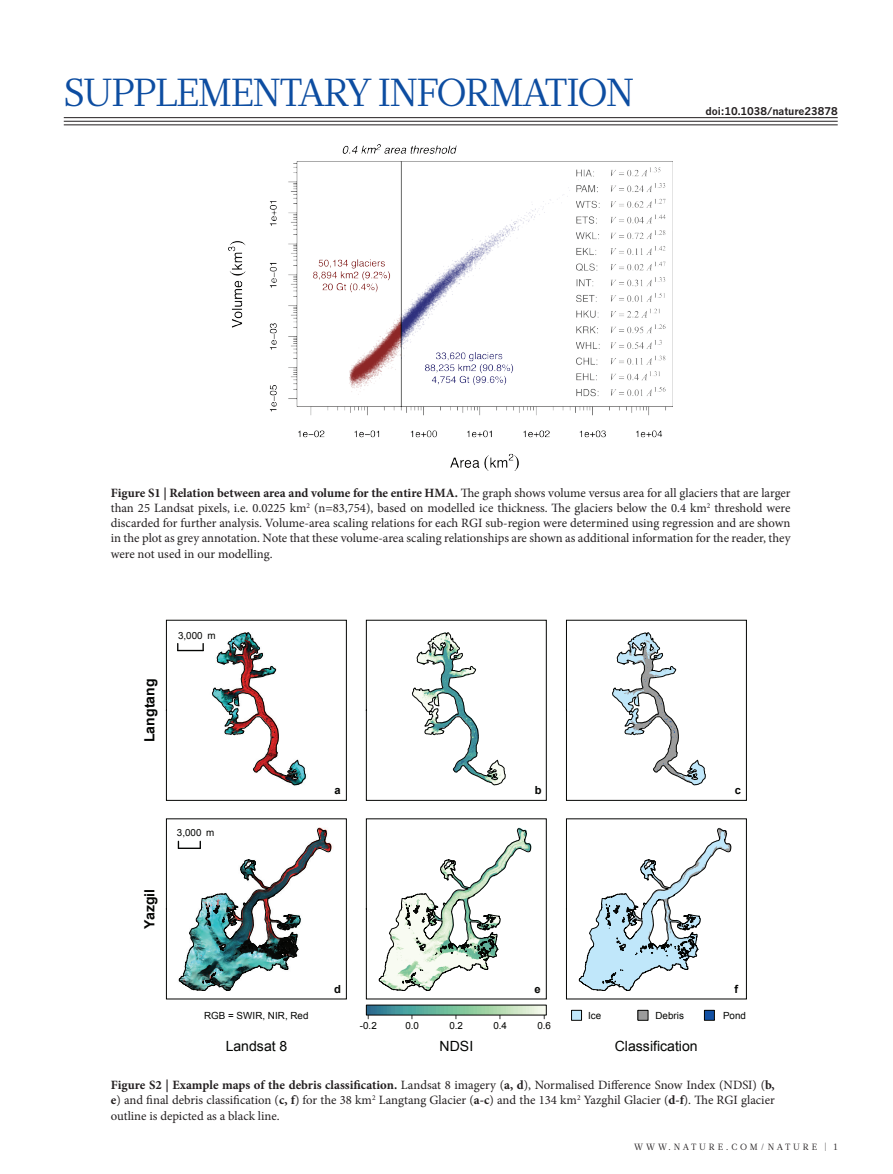
<style>
.page{position:relative;width:893px;height:1174px;background:#fff}
.page>*{position:absolute;margin:0;border:0;box-sizing:border-box;transform-origin:0 0}
.ARTICLE_TYPE_SMALL{font:39px "Glosa Math";letter-spacing:-.04em;color:#0d4da1}
.t1{font:14.1px "Arial";color:#040503}
.t2{font:700 14.1px "Arial";letter-spacing:.005em;color:#040503}
.t3{font:12.75px/15.3px "Minion Pro";color:#231f20;text-align:justify}
.t4{font:700 11.1px "Arial";color:#040503}
.t5{font:700 10.5px "News Gothic MTOT";letter-spacing:-.005em;color:#231f20}
.t6{font:9.75px/11.4px "Arial";color:#040503;text-align:center}
.t7{font:9px "Glosa Math";letter-spacing:.315em;color:#231f20}
.s1{font-weight:700}
</style>
<div class="page">
<hr style="left:64px;top:117px;width:774px;height:1px;background:#231f20">
<hr style="left:64px;top:121px;width:774px;height:1px;background:#231f20">
<hr style="left:64px;top:125px;width:774px;height:1px;background:#231f20">
<img style="left:229px;top:145px;width:444px;height:325px">
<svg style="left:366px;top:818px;width:181px;height:181px"></svg>
<svg style="left:566px;top:818px;width:181px;height:181px"></svg>
<svg style="left:166px;top:818px;width:181px;height:181px"></svg>
<hr style="left:178px;top:847px;width:22px;height:2px;background:#040503">
<svg style="left:166px;top:619px;width:181px;height:182px"></svg>
<svg style="left:366px;top:619px;width:181px;height:182px"></svg>
<svg style="left:566px;top:619px;width:181px;height:182px"></svg>
<div style="left:366px;top:1005px;width:179px;height:10px;background:#f6faee"></div>
<div style="left:366px;top:1005px;width:174px;height:10px;background:#f0f7e7"></div>
<div style="left:366px;top:1005px;width:171px;height:10px;background:#ecf5e2"></div>
<div style="left:366px;top:1005px;width:168px;height:10px;background:#e6f1dc"></div>
<div style="left:366px;top:1005px;width:163px;height:10px;background:#deedd5"></div>
<div style="left:366px;top:1005px;width:160px;height:10px;background:#daecd1"></div>
<div style="left:366px;top:1005px;width:156px;height:10px;background:#d5e9cc"></div>
<div style="left:366px;top:1005px;width:151px;height:10px;background:#cee6c6"></div>
<div style="left:366px;top:1005px;width:147px;height:10px;background:#c9e4c1"></div>
<div style="left:366px;top:1005px;width:145px;height:10px;background:#c7e3bd"></div>
<div style="left:366px;top:1005px;width:142px;height:10px;background:#c0e0ba"></div>
<div style="left:366px;top:1005px;width:139px;height:10px;background:#bbdeb6"></div>
<div style="left:366px;top:1005px;width:135px;height:10px;background:#b5dbb1"></div>
<div style="left:366px;top:1005px;width:131px;height:10px;background:#aed8ab"></div>
<div style="left:366px;top:1005px;width:128px;height:10px;background:#aad7aa"></div>
<div style="left:366px;top:1005px;width:125px;height:10px;background:#a5d5a5"></div>
<div style="left:366px;top:1005px;width:123px;height:10px;background:#a1d3a3"></div>
<div style="left:366px;top:1005px;width:119px;height:10px;background:#9cd2a2"></div>
<div style="left:366px;top:1005px;width:115px;height:10px;background:#97d0a1"></div>
<div style="left:366px;top:1005px;width:111px;height:10px;background:#91ce9f"></div>
<div style="left:366px;top:1005px;width:107px;height:10px;background:#8dcc9d"></div>
<div style="left:366px;top:1005px;width:103px;height:10px;background:#89c99d"></div>
<div style="left:366px;top:1005px;width:99px;height:10px;background:#83c89b"></div>
<div style="left:366px;top:1005px;width:94px;height:10px;background:#7ec69a"></div>
<div style="left:366px;top:1005px;width:91px;height:10px;background:#79c49a"></div>
<div style="left:366px;top:1005px;width:86px;height:10px;background:#75c19b"></div>
<div style="left:366px;top:1005px;width:82px;height:10px;background:#6fbe9b"></div>
<div style="left:366px;top:1005px;width:74px;height:10px;background:#6ab99a"></div>
<div style="left:366px;top:1005px;width:70px;height:10px;background:#65b59a"></div>
<div style="left:366px;top:1005px;width:65px;height:10px;background:#61b39c"></div>
<div style="left:366px;top:1005px;width:58px;height:10px;background:#59ad9d"></div>
<div style="left:366px;top:1005px;width:53px;height:10px;background:#52ab9d"></div>
<div style="left:366px;top:1005px;width:50px;height:10px;background:#4da89e"></div>
<div style="left:366px;top:1005px;width:46px;height:10px;background:#49a59f"></div>
<div style="left:366px;top:1005px;width:42px;height:10px;background:#49a6a3"></div>
<div style="left:366px;top:1005px;width:37px;height:10px;background:#439fa1"></div>
<div style="left:366px;top:1005px;width:34px;height:10px;background:#44989e"></div>
<div style="left:366px;top:1005px;width:29px;height:10px;background:#42929c"></div>
<div style="left:366px;top:1005px;width:25px;height:10px;background:#3f8d9a"></div>
<div style="left:366px;top:1005px;width:23px;height:10px;background:#3b8999"></div>
<div style="left:366px;top:1005px;width:21px;height:10px;background:#368596"></div>
<div style="left:366px;top:1005px;width:17px;height:10px;background:#327e95"></div>
<div style="left:366px;top:1005px;width:15px;height:10px;background:#2e7c95"></div>
<div style="left:366px;top:1005px;width:13px;height:10px;background:#327892"></div>
<div style="left:366px;top:1005px;width:11px;height:10px;background:#2e7593"></div>
<div style="left:366px;top:1005px;width:9px;height:10px;background:#2f7090"></div>
<div style="left:366px;top:1005px;width:5px;height:10px;background:#2d6a8d"></div>
<div style="left:638px;top:1010px;width:10px;height:10px;background:#9c9c9c"></div>
<div style="left:638px;top:1010px;width:10px;height:10px;border:1px solid #040503"></div>
<div style="left:704px;top:1010px;width:10px;height:10px;background:#1250a3"></div>
<div style="left:704px;top:1010px;width:11px;height:10px;border:1px solid #040503"></div>
<div style="left:571px;top:1010px;width:10px;height:10px;background:#c0e7fa"></div>
<div style="left:571px;top:1010px;width:11px;height:10px;border:1px solid #040503"></div>
<p class="ARTICLE_TYPE_SMALL" style="left:64px;top:67px;width:572px">SUPPLEMENTARY INFORMATION</p>
<p class="t5" style="left:705px;top:105px;width:134px">doi:10.1038/nature23878</p>
<p class="t3" style="left:111px;top:485px;width:681px"><span class="s1">Figure S1 | Relation between area and volume for the entire HMA.</span> The graph shows volume versus area for all glaciers that are larger than 25 Landsat pixels, i.e. 0.0225 km<sup>2</sup> (n=83,754), based on modelled ice thickness. The glaciers below the 0.4 km<sup>2</sup> threshold were discarded for further analysis. Volume-area scaling relations for each RGI sub-region were determined using regression and are shown in the plot as grey annotation. Note that these volume-area scaling relationships are shown as additional information for the reader, they were not used in our modelling.</p>
<p class="t2" style="left:140px;top:742px;width:65px;rotate:-90deg">Langtang</p>
<p class="t6" style="left:178px;top:629px;width:39px">3,000 m</p>
<p class="t6" style="left:177px;top:827px;width:39px">3,000 m</p>
<p class="t2" style="left:140px;top:929px;width:41px;rotate:-90deg">Yazgil</p>
<p class="t4" style="left:335px;top:783px;width:8px">a</p>
<p class="t4" style="left:535px;top:783px;width:8px">b</p>
<p class="t4" style="left:735px;top:783px;width:8px">c</p>
<p class="t4" style="left:334px;top:981px;width:8px">d</p>
<p class="t4" style="left:534px;top:981px;width:8px">e</p>
<p class="t4" style="left:735px;top:981px;width:5px">f</p>
<p class="t6" style="left:360px;top:1008px;width:18px">| -0.2</p>
<p class="t6" style="left:493px;top:1008px;width:15px">|<br>0.4</p>
<p class="t6" style="left:405px;top:1008px;width:15px">|<br>0.0</p>
<p class="t6" style="left:449px;top:1008px;width:15px">|<br>0.2</p>
<p class="t6" style="left:537px;top:1008px;width:15px">|<br>0.6</p>
<p class="t6" style="left:204px;top:1009px;width:106px">RGB = SWIR, NIR, Red</p>
<p class="t6" style="left:588px;top:1009px;width:15px">Ice</p>
<p class="t6" style="left:655px;top:1009px;width:30px">Debris</p>
<p class="t6" style="left:723px;top:1009px;width:24px">Pond</p>
<p class="t1" style="left:226px;top:1036px;width:63px">Landsat 8</p>
<p class="t1" style="left:440px;top:1036px;width:35px">NDSI</p>
<p class="t1" style="left:615px;top:1036px;width:84px">Classification</p>
<p class="t3" style="left:111px;top:1077px;width:665px"><span class="s1">Figure S2 | Example maps of the debris classification.</span> Landsat 8 imagery (<span class="s1">a, d</span>), Normalised Difference Snow Index (NDSI) (<span class="s1">b, e</span>) and final debris classification (<span class="s1">c, f</span>) for the 38 km<sup>2</sup> Langtang Glacier (<span class="s1">a-c</span>) and the 134 km<sup>2</sup> Yazghil Glacier (<span class="s1">d-f</span>). The RGI glacier outline is depicted as a black line.</p>
<p class="t7" style="left:634px;top:1141px;width:205px">WWW.NATURE.COM/NATURE | 1</p>
</div>
